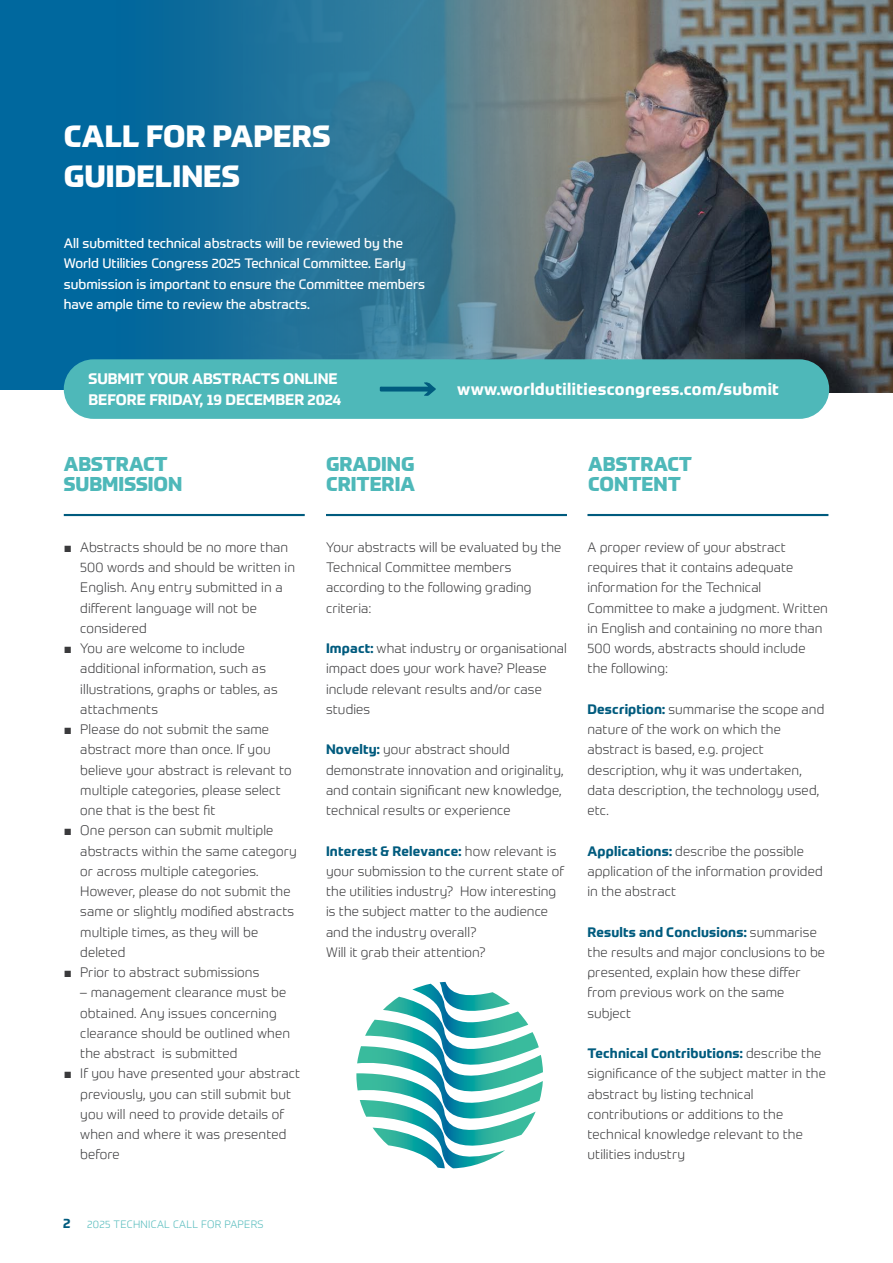
<style>
.page{position:relative;width:893px;height:1263px;background:#fff}
.page>*{position:absolute;margin:0;border:0;box-sizing:border-box;transform-origin:0 0}
.t1{font:800 30px/40.5px "Prometo";color:#fff}
.t2{font:800 19.5px/20.2px "Prometo";color:#4eb8b9}
.t3{font:700 16.5px "Prometo";letter-spacing:.025em;color:#fff}
.t4{font:700 15px/21px "Prometo";color:#fff}
.t5{font:300 13.5px/20.2px "Prometo";letter-spacing:.01em;color:#3a3a3c}
.t6{font:13.5px/20.2px "Prometo";color:#fff}
.t7{font:300 10.5px "Prometo";letter-spacing:.025em;color:#4eb8b9}
.s1{font-family:"Arial";font-weight:900}
.s2{font-weight:700;font-size:13.5px;color:#005b7e}
.s3{font-weight:700;color:#005b7e}
</style>
<div class="page">
<img style="left:744px;top:0;width:149px;height:393px">
<svg style="left:0;top:0;width:744px;height:390px;background:#37718e"></svg>
<div style="left:64px;top:359px;width:765px;height:60px;background:#4eb8b9;border-radius:30px"></div>
<svg style="left:380px;top:382px;width:56px;height:14px"></svg>
<hr style="left:64px;top:514px;width:241px;height:2px;background:#005b7e">
<hr style="left:326px;top:514px;width:241px;height:2px;background:#005b7e">
<hr style="left:587px;top:514px;width:241px;height:2px;background:#005b7e">
<svg style="left:356px;top:982px;width:187px;height:186px"></svg>
<h1 class="t1" style="left:64px;top:116px;width:268px">CALL FOR PAPERS<br>GUIDELINES</h1>
<p class="t6" style="left:64px;top:233px;width:363px">All submitted technical abstracts will be reviewed by the World Utilities Congress 2025 Technical Committee. Early submission is important to ensure the Committee members have ample time to review the abstracts.</p>
<p class="t4" style="left:89px;top:368px;width:254px">SUBMIT YOUR ABSTRACTS ONLINE<br>BEFORE FRIDAY, 19 DECEMBER 2024</p>
<p class="t3" style="left:457px;top:379px;width:323px">www.worldutilitiescongress.com/submit</p>
<h2 class="t2" style="left:64px;top:454px;width:120px">ABSTRACT<br>SUBMISSION</h2>
<p class="t5" style="left:80px;top:537px;width:216px;text-indent:-16px"><span class="s1">■</span> Abstracts should be no more than<br>500 words and should be written in<br>English. Any entry submitted in a different language will not be considered</p>
<p class="t5" style="left:80px;top:638px;width:199px;text-indent:-16px"><span class="s1">■</span> You are welcome to include additional information, such as illustrations, graphs or tables, as attachments</p>
<p class="t5" style="left:80px;top:719px;width:213px;text-indent:-16px"><span class="s1">■</span> Please do not submit the same abstract more than once. If you believe your abstract is relevant to multiple categories, please select one that is the best fit</p>
<p class="t5" style="left:80px;top:820px;width:218px;text-indent:-16px"><span class="s1">■</span> One person can submit multiple abstracts within the same category or across multiple categories.<br>However, please do not submit the same or slightly modified abstracts multiple times, as they will be deleted</p>
<p class="t5" style="left:64px;top:962px;width:197px"><span class="s1">■</span> Prior to abstract submissions</p>
<p class="t5" style="left:80px;top:982px;width:211px">– management clearance must be obtained. Any issues concerning clearance should be outlined when the abstract is submitted</p>
<p class="t5" style="left:80px;top:1063px;width:221px;text-indent:-16px"><span class="s1">■</span> If you have presented your abstract previously, you can still submit but you will need to provide details of when and where it was presented before</p>
<p class="t7" style="left:63px;top:1218px;width:202px"><span class="s2">2</span> 2025 TECHNICAL CALL FOR PAPERS</p>
<h2 class="t2" style="left:326px;top:454px;width:91px">GRADING<br>CRITERIA</h2>
<h2 class="t2" style="left:588px;top:454px;width:105px">ABSTRACT<br>CONTENT</h2>
<p class="t5" style="left:326px;top:537px;width:237px">Your abstracts will be evaluated by the<br>Technical Committee members according to the following grading criteria:</p>
<p class="t5" style="left:326px;top:638px;width:242px"><span class="s3">Impact:</span> what industry or organisational impact does your work have? Please include relevant results and/or case studies</p>
<p class="t5" style="left:326px;top:739px;width:239px"><span class="s3">Novelty:</span> your abstract should demonstrate innovation and originality, and contain significant new knowledge, technical results or experience</p>
<p class="t5" style="left:326px;top:841px;width:239px"><span class="s3">Interest &amp; Relevance:</span> how relevant is your submission to the current state of the utilities industry? How interesting is the subject matter to the audience and the industry overall?<br>Will it grab their attention?</p>
<p class="t5" style="left:587px;top:537px;width:242px">A proper review of your abstract requires that it contains adequate information for the Technical<br>Committee to make a judgment. Written in English and containing no more than<br>500 words, abstracts should include the following:</p>
<p class="t5" style="left:587px;top:699px;width:238px"><span class="s3">Description:</span> summarise the scope and nature of the work on which the abstract is based, e.g. project description, why it was undertaken, data description, the technology used, etc.</p>
<p class="t5" style="left:587px;top:841px;width:237px"><span class="s3">Applications:</span> describe the possible application of the information provided in the abstract</p>
<p class="t5" style="left:587px;top:922px;width:239px"><span class="s3">Results and Conclusions:</span> summarise the results and major conclusions to be presented, explain how these differ from previous work on the same subject</p>
<p class="t5" style="left:587px;top:1043px;width:240px"><span class="s3">Technical Contributions:</span> describe the significance of the subject matter in the abstract by listing technical contributions or additions to the technical knowledge relevant to the utilities industry</p>
</div>
